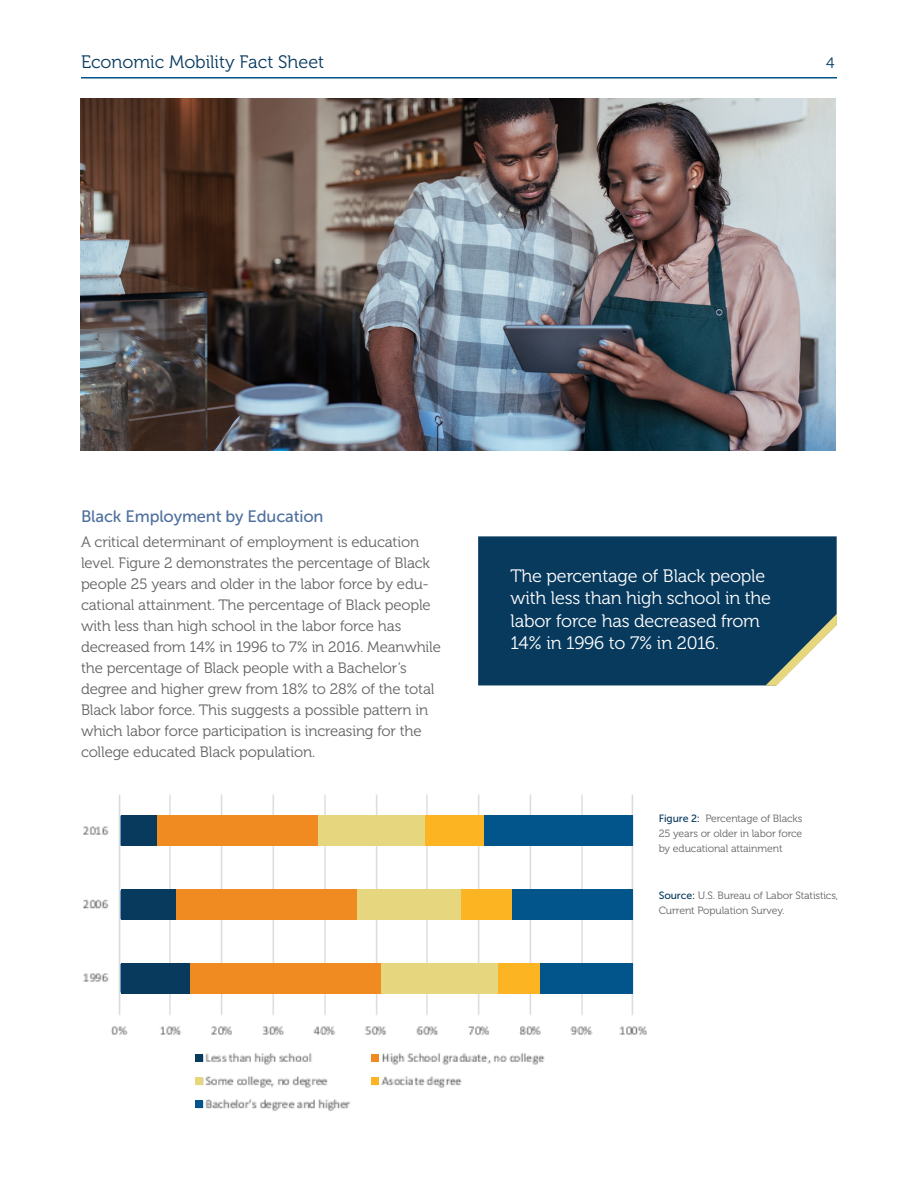
<style>
.page{position:relative;width:918px;height:1188px;background:#fff}
.page>*{position:absolute;margin:0;border:0;box-sizing:border-box;transform-origin:0 0}
.t1{font:18px/22.5px "Museo 300";letter-spacing:-.01em;color:#fff}
.t2{font:18px "Museo 300";color:#083a5e}
.t3{font:16.5px "Museo Sans 500";letter-spacing:-.01em;color:#4f709e}
.t4{font:15px/21px "Museo 300";letter-spacing:-.01em;color:#636366}
.t5{font:15px "Museo 300";color:#083a5e}
.t6{font:10.5px/15px "Museo 300";letter-spacing:-.01em;color:#636366;text-align:justify}
.s1{font-family:"Museo Sans 500";color:#083a5e}
</style>
<div class="page">
<hr style="left:81px;top:77px;width:756px;height:2px;background:#01558a">
<img style="left:81px;top:98px;width:755px;height:352px">
<div style="left:478px;top:536px;width:359px;height:149px;background:#083a5e"></div>
<svg style="left:765px;top:614px;width:72px;height:72px"></svg>
<img style="left:83px;top:794px;width:564px;height:317px">
<div style="left:121px;top:816px;width:37px;height:30px;background:#083a5e"></div>
<div style="left:121px;top:890px;width:55px;height:30px;background:#083a5e"></div>
<div style="left:121px;top:964px;width:70px;height:30px;background:#083a5e"></div>
<div style="left:191px;top:964px;width:190px;height:30px;background:#f08b21"></div>
<div style="left:381px;top:964px;width:117px;height:30px;background:#e6d67e"></div>
<div style="left:498px;top:964px;width:43px;height:30px;background:#fcb423"></div>
<div style="left:541px;top:964px;width:92px;height:30px;background:#01558a"></div>
<div style="left:176px;top:890px;width:181px;height:30px;background:#f08b21"></div>
<div style="left:357px;top:890px;width:105px;height:30px;background:#e6d67e"></div>
<div style="left:462px;top:890px;width:51px;height:30px;background:#fcb423"></div>
<div style="left:513px;top:890px;width:120px;height:30px;background:#01558a"></div>
<div style="left:158px;top:816px;width:160px;height:30px;background:#f08b21"></div>
<div style="left:318px;top:816px;width:108px;height:30px;background:#e6d67e"></div>
<div style="left:426px;top:816px;width:58px;height:30px;background:#fcb423"></div>
<div style="left:484px;top:816px;width:149px;height:30px;background:#01558a"></div>
<div style="left:196px;top:1054px;width:7px;height:8px;background:#083a5e"></div>
<div style="left:196px;top:1077px;width:7px;height:8px;background:#e6d67e"></div>
<div style="left:196px;top:1100px;width:7px;height:8px;background:#01558a"></div>
<div style="left:372px;top:1054px;width:7px;height:8px;background:#f08b21"></div>
<div style="left:372px;top:1077px;width:7px;height:8px;background:#fcb423"></div>
<p class="t2" style="left:81px;top:52px;width:245px">Economic Mobility Fact Sheet</p>
<p class="t5" style="left:826px;top:55px;width:10px">4</p>
<p class="t3" style="left:81px;top:507px;width:244px">Black Employment by Education</p>
<p class="t4" style="left:81px;top:531px;width:361px">A critical determinant of employment is education level. Figure 2 demonstrates the percentage of Black people 25 years and older in the labor force by edu&shy;cational attainment. The percentage of Black people with less than high school in the labor force has decreased from 14% in 1996 to 7% in 2016. Meanwhile the percentage of Black people with a Bachelor’s degree and higher grew from 18% to 28% of the total Black labor force. This suggests a possible pattern in which labor force participation is increasing for the college educated Black population.</p>
<p class="t1" style="left:511px;top:565px;width:262px">The percentage of Black people with less than high school in the labor force has decreased from<br>14% in 1996 to 7% in 2016.</p>
<p class="t6" style="left:659px;top:811px;width:145px"><span class="s1">Figure 2:</span> Percentage of Blacks 25 years or older in labor force by educational attainment</p>
<p class="t6" style="left:659px;top:888px;width:181px"><span class="s1">Source:</span> U.S. Bureau of Labor Statistics,<br>Current Population Survey.</p>
</div>
